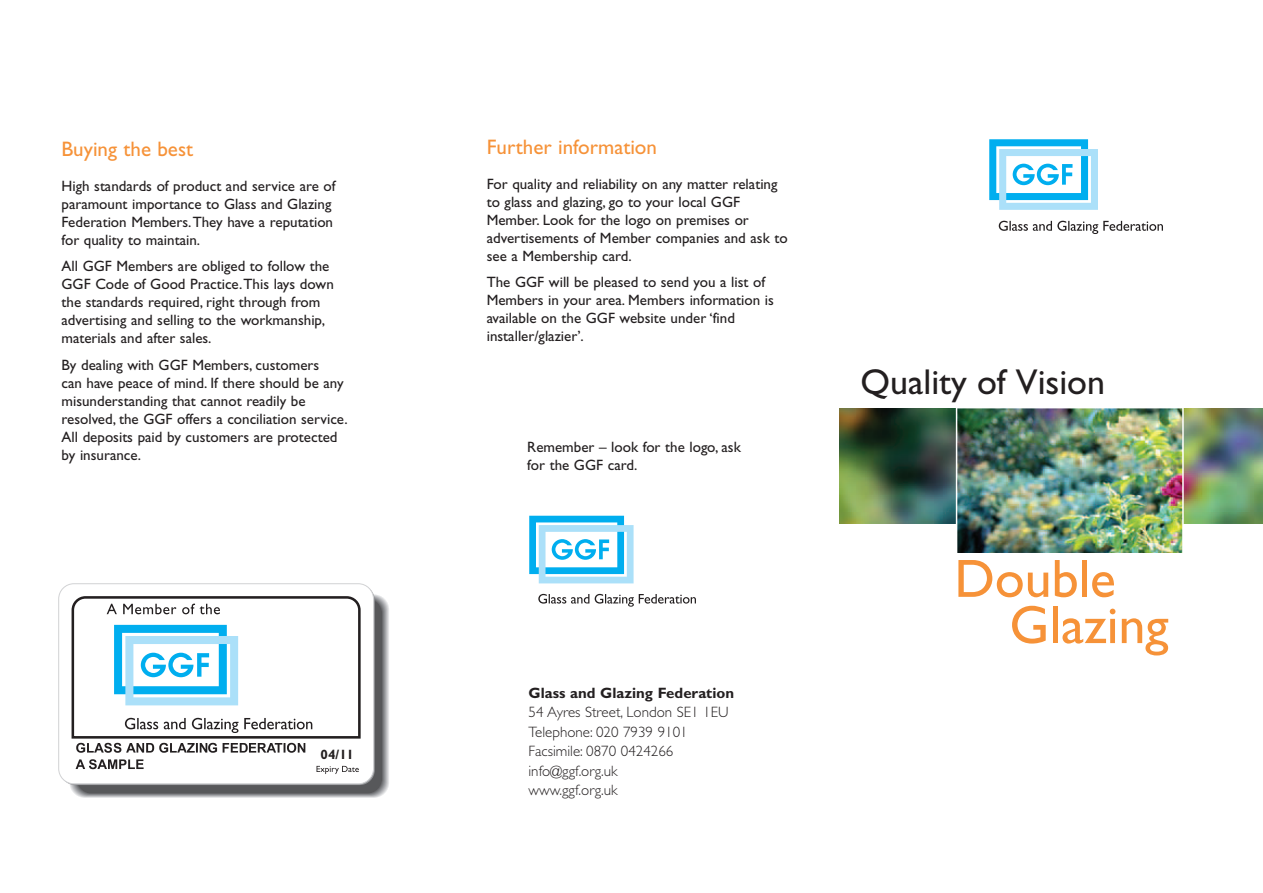
<style>
.page{position:relative;width:1263px;height:893px;background:#fff}
.page>*{position:absolute;margin:0;border:0;box-sizing:border-box;transform-origin:0 0}
.t1{font:54px/46.2px "Gill Sans";color:#f69238}
.t2{font:36px "Gill Sans";color:#231f20}
.t3{font:21px "Gill Sans";color:#f69238}
.t4{font:15px/18px "Gill Sans";color:#231f20}
.t5{font:300 15px/19.5px "Gill Sans";color:#231f20}
.t6{font:700 15px "Gill Sans";color:#231f20}
.t7{font:700 13.5px "Gill Sans";color:#231f20}
</style>
<div class="page">
<div style="left:77px;top:600px;width:304px;height:193px;background:#57585a;border-radius:15px"></div>
<div style="left:59px;top:584px;width:314px;height:200px;background:#fff;border-radius:15px"></div>
<div style="left:58px;top:583px;width:316px;height:201px;border:1px solid #d1d2d4;border-radius:15px"></div>
<svg style="left:71px;top:596px;width:290px;height:157px"></svg>
<svg style="left:76px;top:759px;width:68px;height:10px"></svg>
<svg style="left:316px;top:766px;width:43px;height:8px"></svg>
<svg style="left:989px;top:139px;width:109px;height:71px"></svg>
<svg style="left:999px;top:221px;width:164px;height:13px"></svg>
<svg style="left:529px;top:516px;width:104px;height:67px"></svg>
<svg style="left:538px;top:594px;width:51px;height:10px"></svg>
<svg style="left:595px;top:594px;width:101px;height:13px"></svg>
<img style="left:839px;top:408px;width:424px;height:115px">
<img style="left:959px;top:408px;width:222px;height:143px">
<div style="left:956px;top:368px;width:228px;height:186px;border:2px solid #fff"></div>
<h3 class="t3" style="left:62px;top:141px;width:133px">Buying the best</h3>
<p class="t4" style="left:62px;top:178px;width:276px">High standards of product and service are of paramount importance to Glass and Glazing Federation Members.They have a reputation for quality to maintain.</p>
<p class="t4" style="left:62px;top:259px;width:274px">All GGF Members are obliged to follow the GGF Code of Good Practice.This lays down the standards required, right through from advertising and selling to the workmanship, materials and after sales.</p>
<p class="t4" style="left:62px;top:357px;width:288px">By dealing with GGF Members, customers<br>can have peace of mind. If there should be any misunderstanding that cannot readily be resolved, the GGF offers a conciliation service.<br>All deposits paid by customers are protected by insurance.</p>
<p class="t7" style="left:321px;top:750px;width:35px">04/11</p>
<h3 class="t3" style="left:487px;top:139px;width:172px">Further information</h3>
<p class="t4" style="left:487px;top:176px;width:302px">For quality and reliability on any matter relating to glass and glazing, go to your local GGF Member. Look for the logo on premises or advertisements of Member companies and ask to see a Membership card.</p>
<p class="t4" style="left:487px;top:275px;width:289px">The GGF will be pleased to send you a list of Members in your area. Members information is available on the GGF website under ‘find installer/glazier’.</p>
<p class="t4" style="left:527px;top:440px;width:215px">Remember – look for the logo, ask for the GGF card.</p>
<p class="t6" style="left:528px;top:687px;width:207px">Glass and Glazing Federation</p>
<p class="t5" style="left:528px;top:704px;width:202px">54 Ayres Street, London SE1 1EU<br>Telephone: 020 7939 9101<br>Facsimile: 0870 0424266 info@ggf.org.uk<br>www.ggf.org.uk</p>
<h2 class="t2" style="left:860px;top:368px;width:246px">Quality of Vision</h2>
<h1 class="t1" style="left:1009px;top:561px;width:161px;text-indent:-55px">Double<br>Glazing</h1>
</div>
